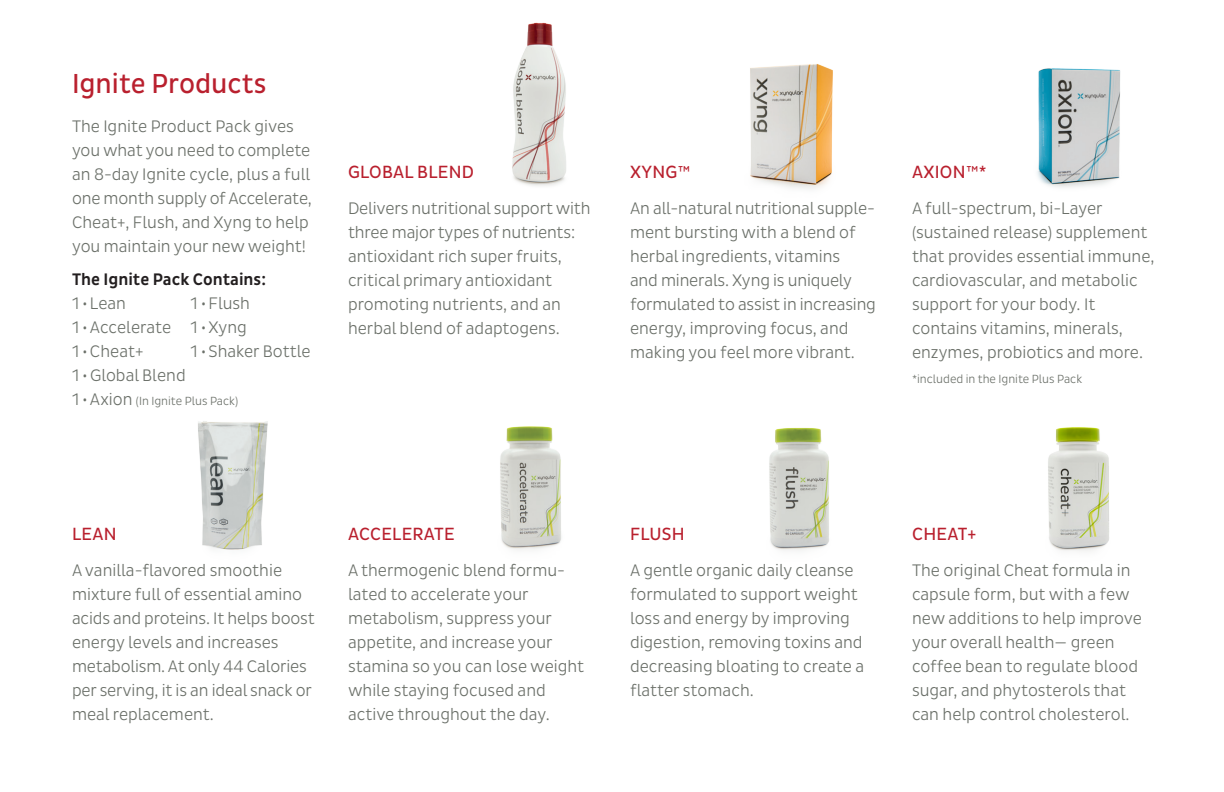
<style>
.page{position:relative;width:1224px;height:792px;background:#fff}
.page>*{position:absolute;margin:0;border:0;box-sizing:border-box;transform-origin:0 0}
.head{font:28px "Pluto Sans Cond";color:#b9202e}
.product_titles{font:18px "Pluto Sans Cond";letter-spacing:.015em;color:#b9202e}
.body{font:300 17px/24px "Pluto Sans Cond";color:#6b7069}
.body_list{font:300 17px "Pluto Sans Cond";color:#6b7069}
.body_list-2{font:500 17px "Pluto Sans Cond";color:#231f20}
.disclaimer{font:300 12px "Pluto Sans Cond";color:#6b7069}
.body_list-3{font:300 12px "Pluto Sans Cond";color:#6b7069}
.s1{font-size:17px}
</style>
<div class="page">
<img style="left:512px;top:22px;width:54px;height:164px">
<img style="left:750px;top:64px;width:83px;height:125px">
<img style="left:500px;top:426px;width:62px;height:124px">
<img style="left:769px;top:427px;width:60px;height:124px">
<img style="left:1048px;top:427px;width:61px;height:124px">
<img style="left:198px;top:421px;width:70px;height:129px">
<img style="left:1037px;top:68px;width:84px;height:120px">
<p class="head" style="left:72px;top:68px;width:196px">Ignite Products</p>
<p class="body" style="left:72px;top:114px;width:242px">The Ignite Product Pack gives you what you need to complete an 8-day Ignite cycle, plus a full one month supply ofAccelerate,<br>Cheat+, Flush, and Xyng to help you maintain your new weight!</p>
<p class="body_list-2" style="left:72px;top:269px;width:196px">The Ignite Pack Contains:</p>
<p class="body_list" style="left:72px;top:293px;width:56px">1 • Lean</p>
<p class="body_list" style="left:72px;top:317px;width:101px">1 • Accelerate</p>
<p class="body_list" style="left:72px;top:341px;width:73px">1 • Cheat+</p>
<p class="body_list" style="left:72px;top:365px;width:115px">1 • Global Blend</p>
<p class="body_list-3" style="left:72px;top:394px;width:168px"><span class="s1">1 • Axion</span> (In Ignite Plus Pack)</p>
<p class="body_list" style="left:191px;top:293px;width:61px">1 • Flush</p>
<p class="body_list" style="left:191px;top:317px;width:58px">1 • Xyng</p>
<p class="body_list" style="left:191px;top:341px;width:122px">1 • Shaker Bottle</p>
<p class="product_titles" style="left:348px;top:162px;width:127px">GLOBAL BLEND</p>
<p class="body" style="left:348px;top:196px;width:244px">Delivers nutritional support with three major types of nutrients: antioxidant rich super fruits, critical primary antioxidant promoting nutrients, and an herbal blend of adaptogens.</p>
<p class="product_titles" style="left:630px;top:162px;width:62px">XYNG™</p>
<p class="body" style="left:630px;top:196px;width:248px">An all-natural nutritional supple&shy;ment bursting with a blend of herbal ingredients, vitamins<br>and minerals. Xyng is uniquely formulated to assist in increasing energy, improving focus, and making you feel more vibrant.</p>
<p class="product_titles" style="left:912px;top:162px;width:76px">AXION™*</p>
<p class="body" style="left:912px;top:196px;width:244px">A full-spectrum, bi-Layer (sustained release) supplement that provides essential immune, cardiovascular, and metabolic support for your body. It contains vitamins, minerals, enzymes, probiotics and more.</p>
<p class="disclaimer" style="left:912px;top:372px;width:172px">*included in the Ignite Plus Pack</p>
<p class="product_titles" style="left:72px;top:524px;width:46px">LEAN</p>
<p class="body" style="left:72px;top:558px;width:244px">A vanilla-flavored smoothie mixture full of essential amino acids and proteins. It helps boost energy levels and increases metabolism. At only 44 Calories per serving, it is an ideal snack or meal replacement.</p>
<p class="product_titles" style="left:348px;top:524px;width:108px">ACCELERATE</p>
<p class="body" style="left:348px;top:558px;width:238px">A thermogenic blend formu&shy;lated to accelerate your metabolism, suppress your appetite, and increase your stamina so you can lose weight while staying focused and active throughout the day.</p>
<p class="product_titles" style="left:630px;top:524px;width:56px">FLUSH</p>
<p class="body" style="left:630px;top:558px;width:236px">A gentle organic daily cleanse formulated to support weight loss and energy by improving digestion, removing toxins and decreasing bloating to create a flatter stomach.</p>
<p class="product_titles" style="left:912px;top:524px;width:66px">CHEAT+</p>
<p class="body" style="left:912px;top:558px;width:232px">The original Cheat formula in capsule form, but with a few new additions to help improve your overall health— green coffee bean to regulate blood sugar, and phytosterols that can help control cholesterol.</p>
</div>
